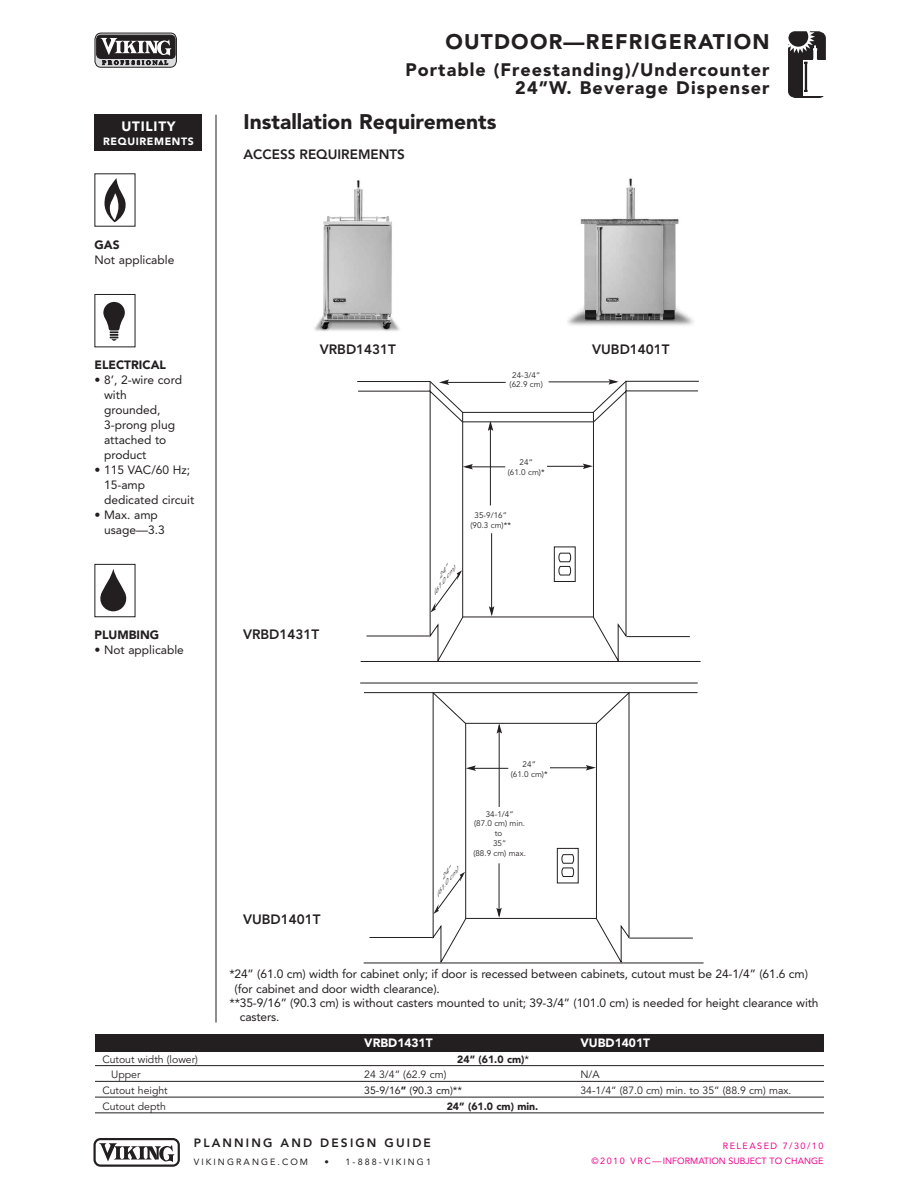
<style>
.page{position:relative;width:918px;height:1188px;background:#fff}
.page>*{position:absolute;margin:0;border:0;box-sizing:border-box;transform-origin:0 0}
.t1{font:900 21px "Avenir";color:#231f20}
.t2{font:900 21px "Avenir";letter-spacing:.06em;color:#231f20}
.t3{font:900 18px/18px "Avenir";letter-spacing:.06em;color:#231f20;text-align:right}
.t4{font:800 13.5px "Avenir";color:#231f20}
.t5{font:900 13.5px "Avenir";letter-spacing:.06em;color:#fff}
.t6{font:12px/15px "Avenir";letter-spacing:-.01em;color:#231f20}
.t7{font:800 12px "Avenir";letter-spacing:.175em;color:#231f20}
.t8{font:900 12px "Avenir";color:#231f20}
.t9{font:900 12px "Avenir";color:#fff}
.t10{font:10.5px "Avenir";color:#231f20}
.t11{font:900 10.5px "Avenir";color:#231f20}
.t12{font:10.5px "Avenir";color:#231f20}
.t13{font:900 10.5px "Avenir";letter-spacing:.06em;color:#fff}
.t14{font:9px/15px "Avenir";color:#ed028c;text-align:right}
.t15{font:9px "Avenir";letter-spacing:.23em;color:#231f20}
.t16{font:8.1px/9.8px "Avenir";color:#231f20;text-align:center}
.t17{font:italic 4.95px/6px "Avenir";color:#231f20;scale:1.61 1}
.s1{font-weight:400}
.s2{font-style:inherit}
.s3{font-weight:900}
</style>
<div class="page">
<hr style="left:216px;top:115px;width:1px;height:908px;background:#231f20">
<svg style="left:95px;top:33px;width:82px;height:35px;background:#6e6b6c"></svg>
<svg style="left:788px;top:31px;width:38px;height:67px"></svg>
<svg style="left:93px;top:1138px;width:87px;height:29px"></svg>
<div style="left:94px;top:115px;width:108px;height:36px;background:#231f20"></div>
<svg style="left:103px;top:302px;width:22px;height:39px"></svg>
<svg style="left:100px;top:569px;width:26px;height:42px"></svg>
<div style="left:94px;top:564px;width:41px;height:53px;border:1px solid #231f20"></div>
<svg style="left:105px;top:178px;width:21px;height:44px"></svg>
<hr style="left:361px;top:661px;width:340px;height:1px;background:#231f20">
<svg style="left:357px;top:379px;width:342px;height:283px"></svg>
<hr style="left:443px;top:382px;width:63px;height:1px;background:#231f20">
<hr style="left:549px;top:382px;width:67px;height:1px;background:#231f20">
<hr style="left:360px;top:683px;width:338px;height:1px;background:#231f20">
<hr style="left:364px;top:692px;width:334px;height:1px;background:#231f20">
<hr style="left:364px;top:963px;width:340px;height:1px;background:#231f20">
<hr style="left:630px;top:938px;width:63px;height:1px;background:#231f20">
<hr style="left:369px;top:937px;width:64px;height:1px;background:#231f20">
<svg style="left:433px;top:692px;width:196px;height:271px"></svg>
<hr style="left:469px;top:768px;width:39px;height:1px;background:#231f20">
<hr style="left:550px;top:768px;width:42px;height:1px;background:#231f20">
<div style="left:95px;top:1034px;width:729px;height:17px;background:#231f20"></div>
<hr style="left:95px;top:1065px;width:729px;height:1px;background:#231f20">
<hr style="left:95px;top:1081px;width:729px;height:1px;background:#231f20">
<hr style="left:95px;top:1097px;width:729px;height:1px;background:#231f20">
<hr style="left:95px;top:1113px;width:729px;height:1px;background:#231f20">
<img style="left:314px;top:180px;width:86px;height:151px">
<img style="left:568px;top:178px;width:126px;height:148px">
<p class="t5" style="left:121px;top:121px;width:56px">UTILITY</p>
<p class="t13" style="left:103px;top:137px;width:92px">REQUIREMENTS</p>
<p class="t8" style="left:94px;top:240px;width:27px">GAS</p>
<p class="t6" style="left:94px;top:253px;width:81px">Not applicable</p>
<p class="t8" style="left:94px;top:360px;width:73px">ELECTRICAL</p>
<p class="t6" style="left:104px;top:373px;width:80px;text-indent:-10px">• 8’, 2-wire cord with grounded,<br>3-prong plug attached to product</p>
<p class="t6" style="left:104px;top:463px;width:92px;text-indent:-10px">• 115 VAC/60 Hz;<br>15-amp dedicated circuit</p>
<p class="t6" style="left:104px;top:508px;width:62px;text-indent:-10px">• Max. amp usage—3.3</p>
<p class="t8" style="left:95px;top:630px;width:66px">PLUMBING</p>
<p class="t6" style="left:95px;top:643px;width:91px">• Not applicable</p>
<h1 class="t2" style="left:445px;top:33px;width:326px">OUTDOOR—REFRIGERATION</h1>
<h2 class="t3" style="left:405px;top:62px;width:366px">Portable (Freestanding)/Undercounter<br>24”W. Beverage Dispenser</h2>
<h1 class="t1" style="left:244px;top:113px;width:254px">Installation Requirements</h1>
<p class="t4" style="left:244px;top:149px;width:163px">ACCESS REQUIREMENTS</p>
<p class="t4" style="left:320px;top:344px;width:78px">VRBD1431T</p>
<p class="t4" style="left:592px;top:344px;width:79px">VUBD1401T</p>
<p class="t16" style="left:510px;top:371px;width:35px">24-3/4” (62.9 cm)</p>
<p class="t16" style="left:508px;top:458px;width:38px">24”<br>(61.0 cm)*</p>
<p class="t4" style="left:243px;top:629px;width:78px">VRBD1431T</p>
<p class="t17" style="left:427px;top:589px;width:22px;text-indent:17px;rotate:-52deg">24” (61.0 cm)</p>
<p class="t16" style="left:471px;top:511px;width:42px">35-9/16” (90.3 cm)**</p>
<p class="t4" style="left:243px;top:914px;width:79px">VUBD1401T</p>
<p class="t17" style="left:430px;top:890px;width:22px;text-indent:17px;rotate:-52deg">24” (61.0 cm)</p>
<p class="t16" style="left:511px;top:760px;width:38px">24”<br>(61.0 cm)*</p>
<p class="t16" style="left:473px;top:810px;width:54px">34-1/4”<br>(87.0 cm) min. to<br>35”<br>(88.9 cm) max.</p>
<p class="t6" style="left:230px;top:967px;width:580px">*24” (61.0 cm) width for cabinet only; if door is recessed between cabinets, cutout must be 24-1/4” (61.6 cm)</p>
<p class="t6" style="left:235px;top:982px;width:207px">(for cabinet and door width clearance).</p>
<p class="t6" style="left:230px;top:996px;width:591px">**35-9/16” (90.3 cm) is without casters mounted to unit; 39-3/4” (101.0 cm) is needed for height clearance with</p>
<p class="t6" style="left:240px;top:1011px;width:41px">casters.</p>
<p class="t9" style="left:364px;top:1038px;width:70px">VRBD1431T</p>
<p class="t9" style="left:580px;top:1038px;width:71px">VUBD1401T</p>
<p class="t10" style="left:102px;top:1055px;width:97px">Cutout width (lower)</p>
<p class="t11" style="left:457px;top:1055px;width:73px">24” (61.0 cm)<span class="s1">*</span></p>
<p class="t10" style="left:111px;top:1070px;width:31px">Upper</p>
<p class="t10" style="left:364px;top:1070px;width:84px">24 3/4” (62.9 cm)</p>
<p class="t10" style="left:580px;top:1070px;width:21px">N/A</p>
<p class="t10" style="left:102px;top:1086px;width:67px">Cutout height</p>
<p class="t12" style="left:364px;top:1086px;width:100px">35<span class="s2">-</span>9/16<span class="s3">”</span> (90.3 cm)<span class="s2">**</span></p>
<p class="t10" style="left:580px;top:1086px;width:213px">34-1/4” (87.0 cm) min. to 35” (88.9 cm) max.</p>
<p class="t10" style="left:102px;top:1102px;width:65px">Cutout depth</p>
<p class="t11" style="left:447px;top:1102px;width:93px">24” (61.0 cm) min.</p>
<p class="t7" style="left:194px;top:1138px;width:238px">PLANNING AND DESIGN GUIDE</p>
<p class="t15" style="left:194px;top:1159px;width:116px">VIKINGRANGE.COM</p>
<p class="t15" style="left:325px;top:1159px;width:108px">• 1-888-VIKING1</p>
<p class="t14" style="left:592px;top:1139px;width:233px">RELEASED 7/30/10<br>© 2 0 1 0 V R C — INFORMATION SUBJECT TO CHANGE</p>
</div>
